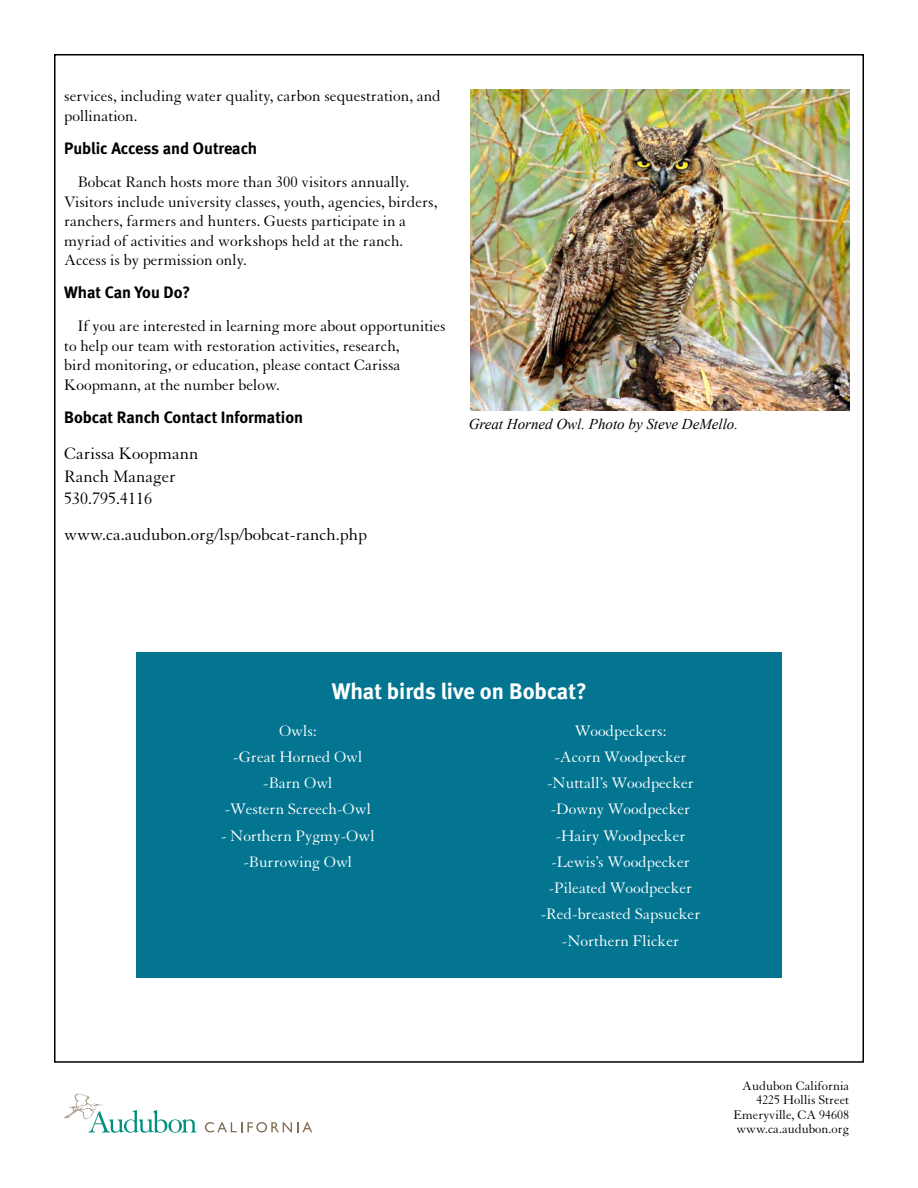
<style>
.page{position:relative;width:918px;height:1188px;background:#fff}
.page>*{position:absolute;margin:0;border:0;box-sizing:border-box;transform-origin:0 0}
.t1{font:22.5px "Meta Bold LF";color:#fff}
.t2{font:18px/22.5px "Granjon";color:#000}
.t3{font:16.5px/19.5px "Granjon";color:#000}
.t4{font:16.5px/26.2px "Granjon";color:#fff;text-align:center}
.t5{font:16.5px "Meta Bold LF";color:#000}
.t6{font:italic 15px "Times New Roman";color:#000}
.t7{font:13.5px/14.5px "Granjon";color:#000;text-align:right}
</style>
<div class="page">
<div style="left:137px;top:652px;width:645px;height:326px;background:#037591"></div>
<img style="left:471px;top:89px;width:378px;height:322px">
<svg style="left:64px;top:1093px;width:133px;height:40px"></svg>
<svg style="left:205px;top:1122px;width:107px;height:10px"></svg>
<p class="t3" style="left:64px;top:87px;width:378px">services, including water quality, carbon sequestration, and pollination.</p>
<p class="t5" style="left:64px;top:138px;width:194px">Public Access and Outreach</p>
<p class="t3" style="left:64px;top:173px;width:375px;text-indent:13px">Bobcat Ranch hosts more than 300 visitors annually.<br>Visitors include university classes, youth, agencies, birders, ranchers, farmers and hunters. Guests participate in a myriad of activities and workshops held at the ranch.<br>Access is by permission only.</p>
<p class="t5" style="left:64px;top:282px;width:128px">What Can You Do?</p>
<p class="t3" style="left:64px;top:317px;width:383px;text-indent:13px">If you are interested in learning more about opportunities to help our team with restoration activities, research,<br>bird monitoring, or education, please contact Carissa Koopmann, at the number below.</p>
<p class="t5" style="left:64px;top:407px;width:241px">Bobcat Ranch Contact Information</p>
<p class="t2" style="left:64px;top:443px;width:136px">Carissa Koopmann<br>Ranch Manager<br>530.795.4116</p>
<p class="t2" style="left:64px;top:524px;width:304px">www.ca.audubon.org/lsp/bobcat-ranch.php</p>
<p class="t6" style="left:469px;top:414px;width:271px">Great Horned Owl. Photo by Steve DeMello.</p>
<h1 class="t1" style="left:332px;top:677px;width:257px">What birds live on Bobcat?</h1>
<p class="t4" style="left:225px;top:718px;width:148px">Owls:<br>-Great Horned Owl -Barn Owl<br>-Western Screech-Owl</p>
<p class="t4" style="left:221px;top:823px;width:155px">- Northern Pygmy-Owl -Burrowing Owl</p>
<p class="t4" style="left:541px;top:718px;width:161px">Woodpeckers:<br>-Acorn Woodpecker -Nuttall’s Woodpecker -Downy Woodpecker -Hairy Woodpecker -Lewis’s Woodpecker -Pileated Woodpecker -Red-breasted Sapsucker -Northern Flicker</p>
<p class="t7" style="left:734px;top:1079px;width:117px">Audubon California<br>4225 Hollis Street<br>Emeryville, CA 94608 www.ca.audubon.org</p>
</div>
